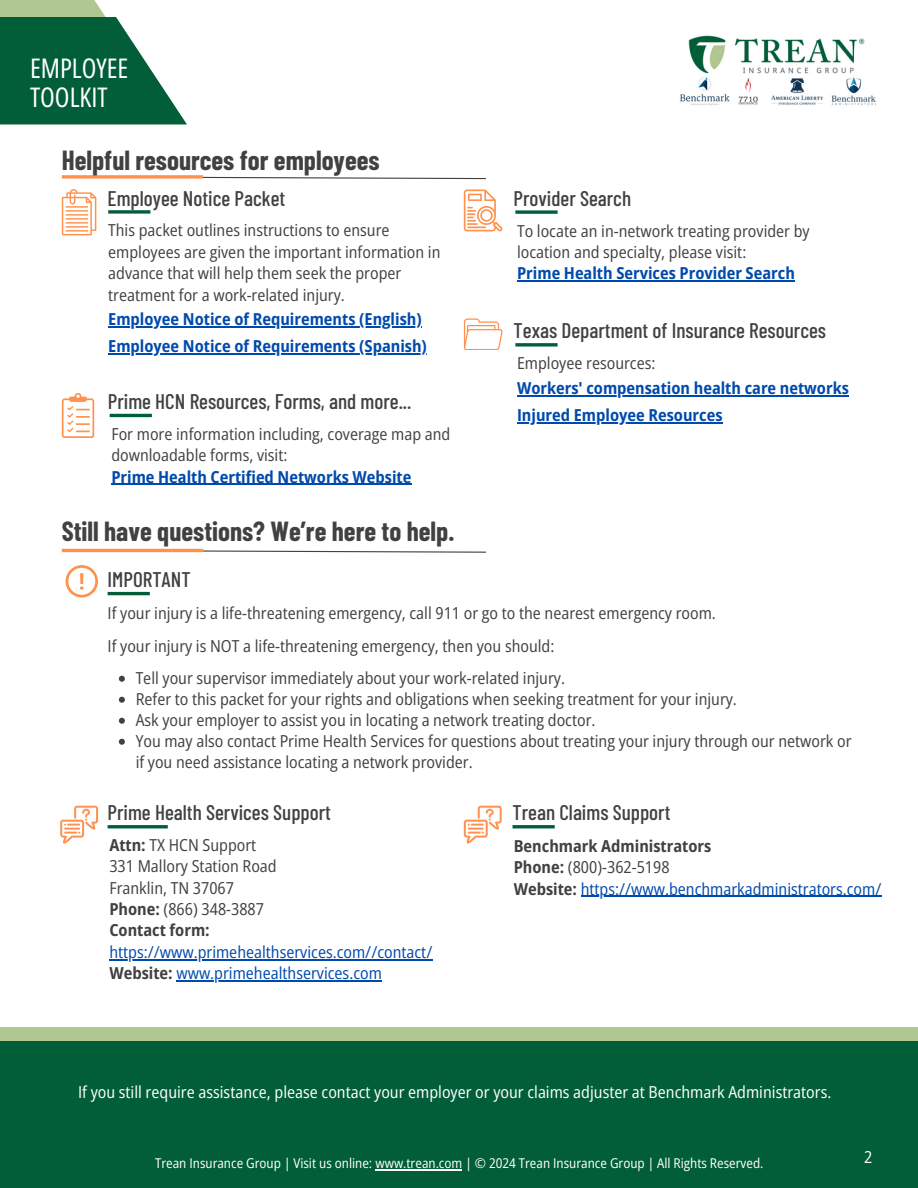
<style>
.page{position:relative;width:918px;height:1188px;background:#fff}
.page>*{position:absolute;margin:0;border:0;box-sizing:border-box;transform-origin:0 0}
.t1{font:700 27px "Barlow Condensed";color:#414042}
.t2{font:27px/29.2px "Open Sans Condensed";color:#fff}
.t3{font:500 21.15px "Barlow Condensed";color:#414042}
.t4{font:semi-condensed 16.5px/21.3px "Open Sans";color:#414042}
.t5{font:700 semi-condensed 16.5px/27px "Open Sans";color:#004aad}
.t6{font:semi-condensed 16.5px/21.3px "Open Sans";color:#004aad}
.t7{font:semi-condensed 16.5px "Open Sans";color:#fff}
.t8{font:semi-condensed 13.5px "Open Sans";color:#fff}
.s1{font-weight:700}
.s2{font-weight:700;color:#414042}
.s3{color:#414042}
</style>
<div class="page">
<div style="left:0;top:1039px;width:918px;height:149px;background:#015e39"></div>
<div style="left:0;top:1027px;width:918px;height:14px;background:#b0c791"></div>
<img style="left:680px;top:35px;width:196px;height:71px">
<svg style="left:0;top:0;width:187px;height:124px"></svg>
<svg style="left:203px;top:176px;width:283px;height:4px"></svg>
<svg style="left:62px;top:175px;width:141px;height:4px"></svg>
<svg style="left:108px;top:210px;width:42px;height:4px"></svg>
<svg style="left:62px;top:189px;width:34px;height:46px"></svg>
<hr style="left:108px;top:326px;width:314px;height:2px;background:#004aad">
<hr style="left:108px;top:353px;width:319px;height:2px;background:#004aad">
<svg style="left:515px;top:210px;width:43px;height:4px"></svg>
<svg style="left:464px;top:189px;width:39px;height:43px"></svg>
<hr style="left:517px;top:280px;width:278px;height:2px;background:#004aad">
<svg style="left:515px;top:343px;width:43px;height:4px"></svg>
<svg style="left:464px;top:319px;width:39px;height:31px"></svg>
<hr style="left:517px;top:395px;width:332px;height:1px;background:#004aad">
<hr style="left:517px;top:422px;width:206px;height:1px;background:#004aad">
<hr style="left:110px;top:414px;width:42px;height:3px;background:#015e39">
<svg style="left:62px;top:393px;width:32px;height:45px"></svg>
<hr style="left:111px;top:484px;width:300px;height:1px;background:#004aad">
<svg style="left:64px;top:549px;width:422px;height:4px"></svg>
<hr style="left:62px;top:549px;width:141px;height:3px;background:#ff914d">
<hr style="left:108px;top:825px;width:60px;height:3px;background:#015e39">
<hr style="left:109px;top:959px;width:323px;height:1px;background:#004aad">
<hr style="left:176px;top:980px;width:206px;height:1px;background:#004aad">
<svg style="left:60px;top:806px;width:38px;height:38px"></svg>
<hr style="left:513px;top:825px;width:42px;height:3px;background:#015e39">
<hr style="left:581px;top:896px;width:300px;height:1px;background:#004aad">
<svg style="left:464px;top:806px;width:38px;height:38px"></svg>
<hr style="left:376px;top:1169px;width:86px;height:1px;background:#fff">
<svg style="left:66px;top:565px;width:32px;height:33px"></svg>
<hr style="left:108px;top:592px;width:42px;height:3px;background:#015e39">
<svg style="left:119px;top:676px;width:6px;height:6px"></svg>
<svg style="left:119px;top:697px;width:6px;height:6px"></svg>
<svg style="left:119px;top:718px;width:6px;height:6px"></svg>
<svg style="left:119px;top:739px;width:6px;height:6px"></svg>
<h1 class="t2" style="left:30px;top:53px;width:100px">EMPLOYEE<br>TOOLKIT</h1>
<h1 class="t1" style="left:62px;top:143px;width:319px">Helpful resources for employees</h1>
<p class="t3" style="left:108px;top:185px;width:179px">Employee Notice Packet</p>
<p class="t4" style="left:108px;top:219px;width:334px">This packet outlines instructions to ensure employees are given the important information in advance that will help them seek the proper treatment for a work-related injury.</p>
<p class="t5" style="left:108px;top:305px;width:320px">Employee Notice of Requirements (English)<br>Employee Notice of Requirements (Spanish)</p>
<p class="t3" style="left:108px;top:388px;width:305px">Prime HCN Resources, Forms, and more...</p>
<p class="t4" style="left:111px;top:423px;width:341px">For more information including, coverage map and downloadable forms, visit:</p>
<p class="t5" style="left:111px;top:463px;width:302px">Prime Health Certified Networks Website</p>
<h1 class="t1" style="left:62px;top:514px;width:394px">Still have questions? We’re here to help.</h1>
<p class="t3" style="left:514px;top:185px;width:119px">Provider Search</p>
<p class="t4" style="left:517px;top:219px;width:294px">To locate an in-network treating provider by location and specialty, please visit:</p>
<p class="t5" style="left:517px;top:259px;width:279px">Prime Health Services Provider Search</p>
<p class="t3" style="left:514px;top:317px;width:314px">Texas Department of Insurance Resources</p>
<p class="t4" style="left:517px;top:352px;width:140px">Employee resources:</p>
<p class="t5" style="left:517px;top:374px;width:333px">Workers' compensation health care networks<br>Injured Employee Resources</p>
<p class="t3" style="left:108px;top:566px;width:85px">IMPORTANT</p>
<p class="t4" style="left:108px;top:602px;width:610px">If your injury is a life-threatening emergency, call 911 or go to the nearest emergency room.</p>
<p class="t4" style="left:108px;top:635px;width:448px">If your injury is NOT a life-threatening emergency, then you should:</p>
<p class="t4" style="left:136px;top:667px;width:431px">Tell your supervisor immediately about your work-related injury.</p>
<p class="t4" style="left:136px;top:688px;width:717px">Refer to this packet for your rights and obligations when seeking treatment for your injury.<br>Ask your employer to assist you in locating a network treating doctor.<br>You may also contact Prime Health Services for questions about treating your injury through our network or if you need assistance locating a network provider.</p>
<p class="t3" style="left:108px;top:799px;width:225px">Prime Health Services Support</p>
<p class="t4" style="left:109px;top:834px;width:169px"><span class="s1">Attn:</span> TX HCN Support<br>331 Mallory Station Road<br>Franklin, TN 37067<br><span class="s1">Phone:</span> (866) 348-3887<br><span class="s1">Contact form:</span></p>
<p class="t6" style="left:109px;top:941px;width:325px">https://www.primehealthservices.com//contact/<br><span class="s2">Website:</span> www.primehealthservices.com</p>
<p class="t3" style="left:513px;top:799px;width:160px">Trean Claims Support</p>
<p class="t6" style="left:514px;top:835px;width:369px"><span class="s2">Benchmark Administrators<br>Phone:</span> <span class="s3">(800)-362-5198<br></span><span class="s2">Website:</span> https://www.benchmarkadministrators.com/</p>
<p class="t7" style="left:78px;top:1081px;width:755px">If you still require assistance, please contact your employer or your claims adjuster at Benchmark Administrators.</p>
<p class="t8" style="left:155px;top:1154px;width:610px">Trean Insurance Group | Visit us online: www.trean.com | © 2024 Trean Insurance Group | All Rights Reserved.</p>
<p class="t7" style="left:864px;top:1145px;width:10px">2</p>
</div>
